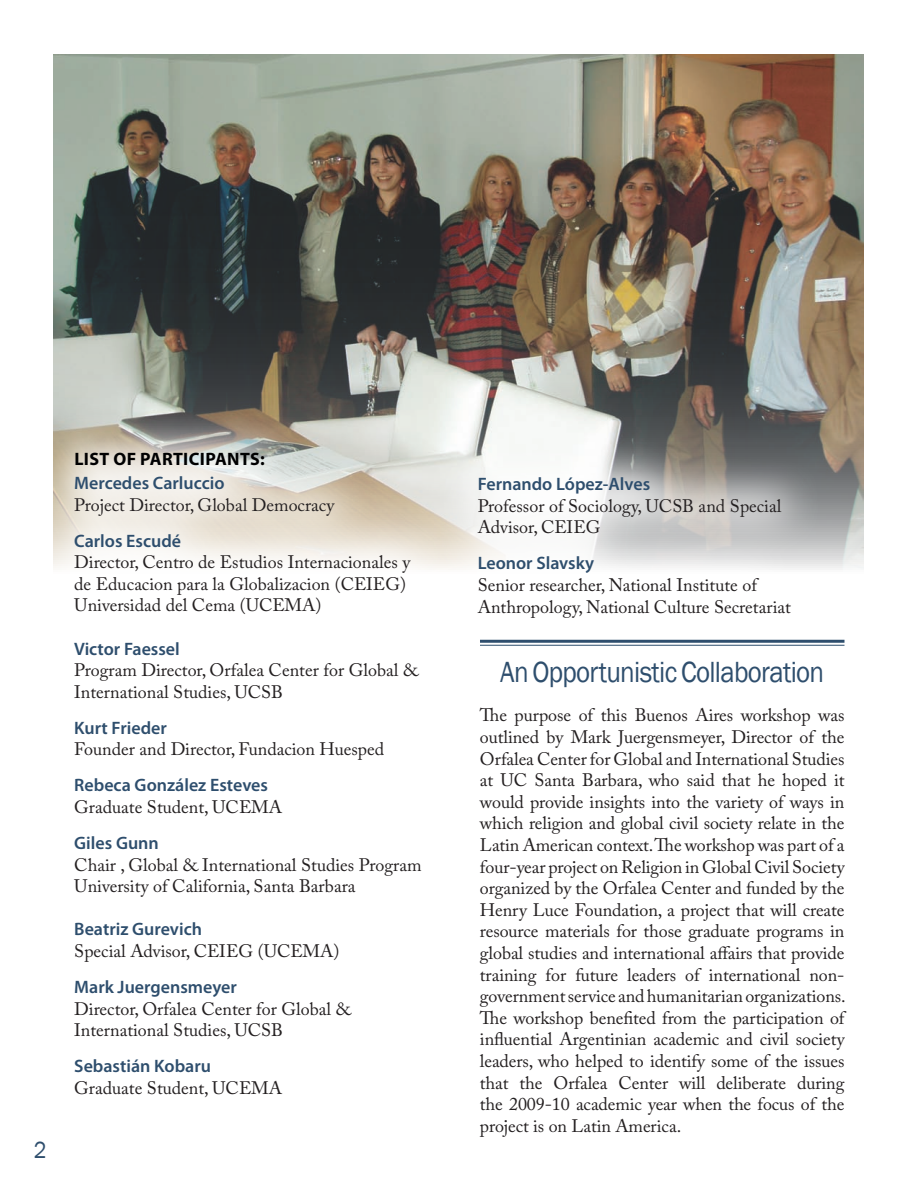
<style>
.page{position:relative;width:918px;height:1188px;background:#fff}
.page>*{position:absolute;margin:0;border:0;box-sizing:border-box;transform-origin:0 0}
.t1{font:30px "Franklin Gothic";letter-spacing:-.025em;color:#2e4e6d;scale:.9 1}
.t2{font:24px "Franklin Gothic";color:#2e4e6d;scale:.9 1}
.t3{font:18px/21.6px "Adobe Caslon Pro";color:#231f20}
.t4{font:600 18px "Myriad Pro";color:#2e4e6d}
.t5{font:700 18px "Myriad Pro";letter-spacing:.02em;color:#000001}
</style>
<div class="page">
<img style="left:54px;top:54px;width:810px;height:516px">
<div style="left:31px;top:408px;width:433px;height:731px;background:#fff;opacity:.87"></div>
<div style="left:434px;top:434px;width:399px;height:227px;background:#fff;opacity:.87"></div>
<hr style="left:480px;top:640px;width:364px;height:3px;background:#2e4e6d">
<hr style="left:480px;top:645px;width:364px;height:1px;background:#2e4e6d">
<h2 class="t2" style="left:34px;top:1135px;width:16px">2</h2>
<p class="t5" style="left:74px;top:447px;width:192px">LIST OF PARTICIPANTS:</p>
<p class="t4" style="left:74px;top:472px;width:152px">Mercedes Carluccio</p>
<p class="t3" style="left:74px;top:494px;width:262px">Project Director, Global Democracy</p>
<p class="t4" style="left:74px;top:529px;width:108px">Carlos Escudé</p>
<p class="t3" style="left:74px;top:551px;width:337px">Director, Centro de Estudios Internacionales y de Educacion para la Globalizacion (CEIEG)<br>Universidad del Cema (UCEMA)</p>
<p class="t4" style="left:74px;top:637px;width:107px">Victor Faessel</p>
<p class="t3" style="left:74px;top:659px;width:345px">Program Director, Orfalea Center for Global &amp;<br>International Studies, UCSB</p>
<p class="t4" style="left:74px;top:716px;width:94px">Kurt Frieder</p>
<p class="t3" style="left:74px;top:738px;width:311px">Founder and Director, Fundacion Huesped</p>
<p class="t4" style="left:74px;top:774px;width:195px">Rebeca González Esteves</p>
<p class="t3" style="left:74px;top:796px;width:209px">Graduate Student, UCEMA</p>
<p class="t4" style="left:74px;top:832px;width:86px">Giles Gunn</p>
<p class="t3" style="left:74px;top:854px;width:349px">Chair , Global &amp; International Studies Program<br>University of California, Santa Barbara</p>
<p class="t4" style="left:74px;top:918px;width:129px">Beatriz Gurevich</p>
<p class="t3" style="left:74px;top:940px;width:267px">Special Advisor, CEIEG (UCEMA)</p>
<p class="t4" style="left:74px;top:976px;width:164px">Mark Juergensmeyer</p>
<p class="t3" style="left:74px;top:998px;width:278px">Director, Orfalea Center for Global &amp;<br>International Studies, UCSB</p>
<p class="t4" style="left:74px;top:1055px;width:138px">Sebastián Kobaru</p>
<p class="t3" style="left:74px;top:1077px;width:209px">Graduate Student, UCEMA</p>
<p class="t4" style="left:478px;top:473px;width:174px">Fernando López-Alves</p>
<p class="t3" style="left:478px;top:495px;width:305px">Professor of Sociology, UCSB and Special<br>Advisor, CEIEG</p>
<p class="t4" style="left:478px;top:552px;width:118px">Leonor Slavsky</p>
<p class="t3" style="left:478px;top:574px;width:315px">Senior researcher, National Institute of<br>Anthropology, National Culture Secretariat</p>
<h1 class="t1" style="left:500px;top:653px;width:361px">An Opportunistic Collaboration</h1>
<p class="t3" style="left:480px;top:704px;width:367px;text-align:justify">The purpose of this Buenos Aires workshop was outlined by Mark Juergensmeyer, Director of the Orfalea Center for Global and International Studies at UC Santa Barbara, who said that he hoped it would provide insights into the variety of ways in which religion and global civil society relate in the Latin American context. The workshop was part of a four-year project on Religion in Global Civil Society organized by the Orfalea Center and funded by the Henry Luce Foundation, a project that will create resource materials for those graduate programs in global studies and international affairs that provide training for future leaders of international non&shy;government service and humanitarian organizations.<br>The workshop benefited from the participation of influential Argentinian academic and civil society leaders, who helped to identify some of the issues that the Orfalea Center will deliberate during the 2009-10 academic year when the focus of the project is on Latin America.</p>
</div>
